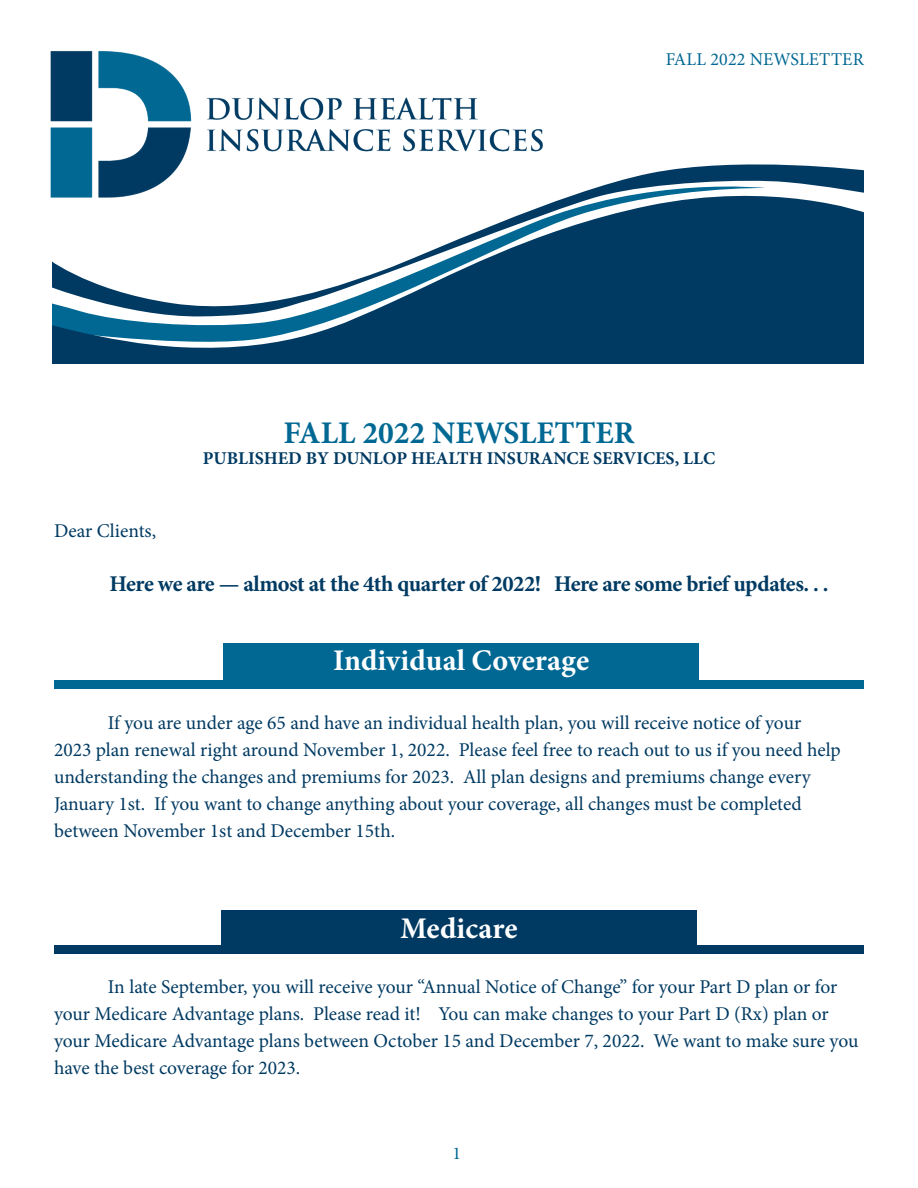
<style>
.page{position:relative;width:918px;height:1188px;background:#fff}
.page>*{position:absolute;margin:0;border:0;box-sizing:border-box;transform-origin:0 0}
.t1{font:700 31.5px "Minion Pro";color:#006893}
.t2{font:700 30px "Minion Pro";color:#fff}
.t3{font:700 22.5px "Minion Pro";letter-spacing:-.025em;color:#003a62}
.t4{font:19.5px/27px "Minion Pro";letter-spacing:-.005em;color:#003a62}
.t5{font:700 18px "Minion Pro";color:#003a62}
.t6{font:18px "Minion Pro";letter-spacing:.01em;color:#006893}
</style>
<div class="page">
<svg style="left:638px;top:164px;width:226px;height:16px;fill:#003a62"></svg>
<svg style="left:52px;top:180px;width:812px;height:184px;fill:#003a62"></svg>
<div style="left:224px;top:643px;width:475px;height:38px;background:#006893"></div>
<div style="left:54px;top:680px;width:810px;height:9px;background:#006893"></div>
<img style="left:50px;top:51px;width:504px;height:150px">
<div style="left:221px;top:910px;width:476px;height:38px;background:#003a62"></div>
<div style="left:54px;top:945px;width:810px;height:8px;background:#003a62"></div>
<p class="t6" style="left:666px;top:47px;width:200px">FALL 2022 NEWSLETTER</p>
<p class="t1" style="left:283px;top:411px;width:353px">FALL 2022 NEWSLETTER</p>
<p class="t5" style="left:203px;top:446px;width:514px">PUBLISHED BY DUNLOP HEALTH INSURANCE SERVICES, LLC</p>
<p class="t4" style="left:54px;top:517px;width:104px">Dear Clients,</p>
<p class="t3" style="left:110px;top:568px;width:720px">Here we are — almost at the 4th quarter of 2022! Here are some brief updates. . .</p>
<p class="t2" style="left:333px;top:639px;width:257px">Individual Coverage</p>
<p class="t4" style="left:54px;top:709px;width:788px;text-indent:54px">If you are under age 65 and have an individual health plan, you will receive notice of your 2023 plan renewal right around November 1, 2022. Please feel free to reach out to us if you need help understanding the changes and premiums for 2023. All plan designs and premiums change every January 1st. If you want to change anything about your coverage, all changes must be completed between November 1st and December 15th.</p>
<p class="t2" style="left:401px;top:907px;width:118px">Medicare</p>
<p class="t4" style="left:54px;top:974px;width:806px;text-indent:54px">In late September, you will receive your “Annual Notice of Change” for your Part D plan or for your Medicare Advantage plans. Please read it! You can make changes to your Part D (Rx) plan or your Medicare Advantage plans between October 15 and December 7, 2022. We want to make sure you have the best coverage for 2023.</p>
<p class="t6" style="left:453px;top:1141px;width:10px">1</p>
</div>
